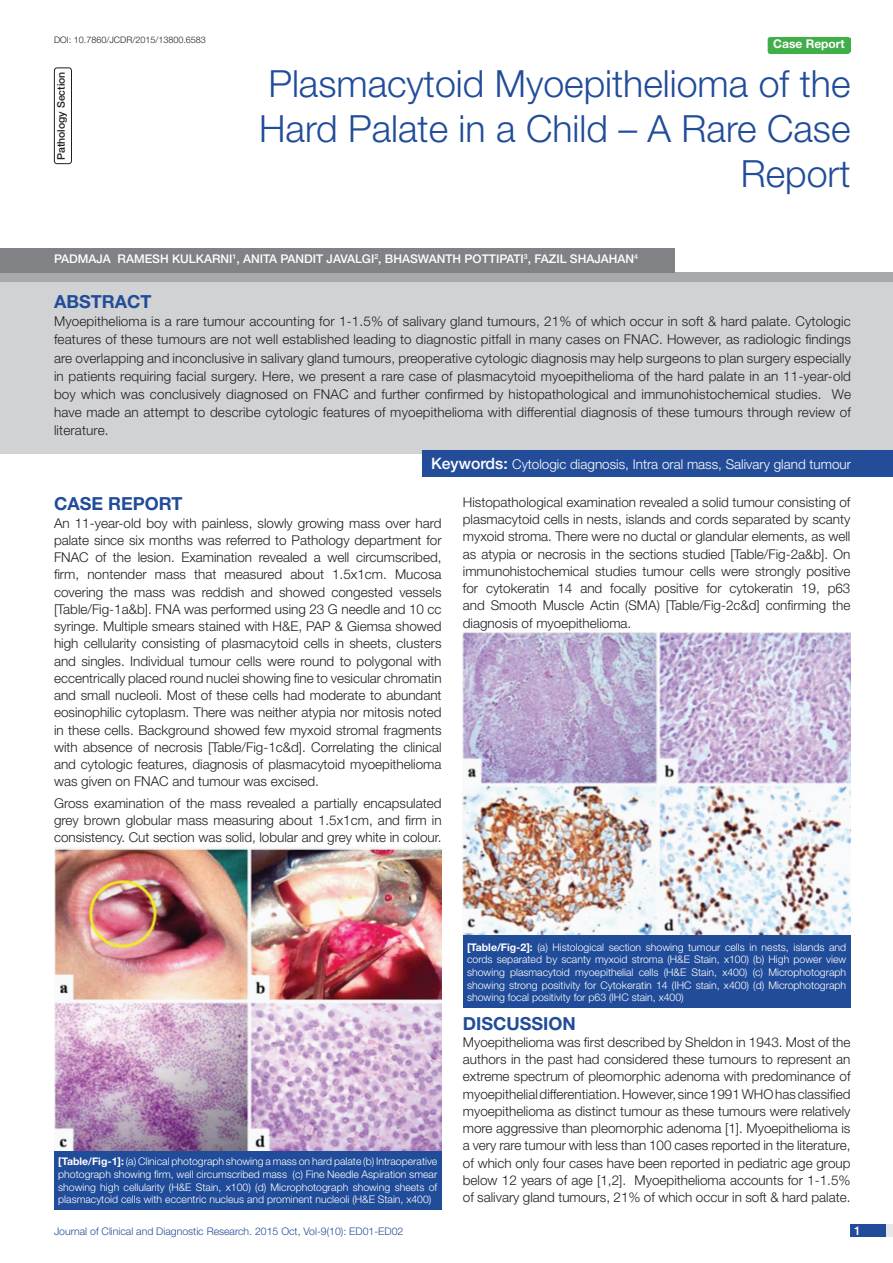
<style>
.page{position:relative;width:893px;height:1263px;background:#fff}
.page>*{position:absolute;margin:0;border:0;box-sizing:border-box;transform-origin:0 0}
.t1{font:300 37.5px/45px "Helvetica Neue";color:#214c99;text-align:right}
.Heading{font:700 18px "Helvetica Neue";color:#214c99}
.Abstract_head{font:700 18px "Helvetica Neue";color:#214c99}
.Body_text{font:300 13.5px/17.2px "Helvetica Neue";color:#231f20;text-align:justify}
.Abstract_Text{font:300 13.5px/18px "Helvetica Neue";letter-spacing:.01em;color:#231f20;text-align:justify}
.t2{font:300 13.5px "Helvetica Neue";color:#fff}
.Author{font:500 12px "Helvetica Neue";color:#fff}
.t3{font:700 12px "Helvetica Neue";color:#fff}
.Table_text{font:300 10.5px/12.6px "Helvetica Neue";color:#fff;text-align:justify}
.t4{font:300 10.5px "Helvetica Neue";color:#214c99}
.t5{font:500 10.5px "Helvetica Neue";color:#231f20}
.DOI{font:300 9px "Helvetica Neue";color:#231f20}
.s1{color:#244d99}
.s2{font-weight:500;font-size:15.75px}
.s3{font-weight:700}
</style>
<div class="page">
<div style="left:850px;top:1224px;width:43px;height:13px;background:#e6e7e9"></div>
<div style="left:850px;top:1224px;width:35px;height:13px;background:#214c99"></div>
<div style="left:768px;top:37px;width:82px;height:17px;background:#40ae49;border-radius:3px"></div>
<div style="left:767px;top:39px;width:83px;height:13px;background:#40ae49"></div>
<div style="left:0;top:272px;width:893px;height:12px;background:#a8a9ad"></div>
<div style="left:0;top:249px;width:674px;height:24px;background:#808285"></div>
<div style="left:54px;top:68px;width:18px;height:96px;border:1px solid #231f20;border-radius:3px"></div>
<div style="left:0;top:282px;width:893px;height:171px;background:#d1d2d4"></div>
<div style="left:423px;top:450px;width:470px;height:27px;background:#244d99"></div>
<img style="left:54px;top:847px;width:388px;height:304px">
<div style="left:54px;top:1151px;width:388px;height:58px;background:#214c99"></div>
<img style="left:463px;top:632px;width:387px;height:303px">
<div style="left:463px;top:935px;width:387px;height:73px;background:#214c99"></div>
<p class="DOI" style="left:54px;top:35px;width:153px">DOI: 10.7860/JCDR/2015/13800.6583</p>
<p class="t3" style="left:773px;top:37px;width:73px">Case Report</p>
<p class="t5" style="left:55px;top:160px;width:90px;rotate:-90deg">PATHOLOGY SECTION</p>
<p class="t1" style="left:259px;top:60px;width:593px">Plasmacytoid Myoepithelioma of the<br>Hard Palate in a Child – A Rare Case<br>Report</p>
<p class="Author" style="left:54px;top:252px;width:586px">PADMAJA RAMESH KULKARNI<sup>1</sup>, ANITA PANDIT JAVALGI<sup>2</sup>, BHASWANTH POTTIPATI<sup>3</sup>, FAZIL SHAJAHAN<sup>4</sup></p>
<p class="Abstract_head" style="left:54px;top:291px;width:99px">ABST<span class="s1">RAC</span>T</p>
<p class="Abstract_Text" style="left:54px;top:312px;width:798px">Myoepithelioma is a rare tumour accounting for 1-1.5% of salivary gland tumours, 21% of which occur in soft &amp; hard palate. Cytologic features of these tumours are not well established leading to diagnostic pitfall in many cases on FNAC. However, as radiologic findings are overlapping and inconclusive in salivary gland tumours, preoperative cytologic diagnosis may help surgeons to plan surgery especially in patients requiring facial surgery. Here, we present a rare case of plasmacytoid myoepithelioma of the hard palate in an 11-year-old boy which was conclusively diagnosed on FNAC and further confirmed by histopathological and immunohistochemical studies. We have made an attempt to describe cytologic features of myoepithelioma with differential diagnosis of these tumours through review of literature.</p>
<p class="t2" style="left:431px;top:456px;width:421px"><span class="s2">KEYWORDS:</span> Cytologic diagnosis, Intra oral mass, Salivary gland tumour</p>
<p class="Heading" style="left:54px;top:493px;width:130px">CASE REPORT</p>
<p class="Body_text" style="left:54px;top:514px;width:389px">An 11-year-old boy with painless, slowly growing mass over hard palate since six months was referred to Pathology department for FNAC of the lesion. Examination revealed a well circumscribed, firm, nontender mass that measured about 1.5x1cm. Mucosa covering the mass was reddish and showed congested vessels [Table/Fig-1a&amp;b]. FNA was performed using 23 G needle and 10 cc syringe. Multiple smears stained with H&amp;E, PAP &amp; Giemsa showed high cellularity consisting of plasmacytoid cells in sheets, clusters and singles. Individual tumour cells were round to polygonal with eccentrically placed round nuclei showing fine to vesicular chromatin and small nucleoli. Most of these cells had moderate to abundant eosinophilic cytoplasm. There was neither atypia nor mitosis noted in these cells. Background showed few myxoid stromal fragments with absence of necrosis [Table/Fig-1c&amp;d]. Correlating the clinical and cytologic features, diagnosis of plasmacytoid myoepithelioma was given on FNAC and tumour was excised.</p>
<p class="Body_text" style="left:54px;top:794px;width:389px">Gross examination of the mass revealed a partially encapsulated grey brown globular mass measuring about 1.5x1cm, and firm in consistency. Cut section was solid, lobular and grey white in colour.</p>
<p class="Body_text" style="left:463px;top:493px;width:389px">Histopathological examination revealed a solid tumour consisting of plasmacytoid cells in nests, islands and cords separated by scanty myxoid stroma. There were no ductal or glandular elements, as well as atypia or necrosis in the sections studied [Table/Fig-2a&amp;b]. On immunohistochemical studies tumour cells were strongly positive for cytokeratin 14 and focally positive for cytokeratin 19, p63 and Smooth Muscle Actin (SMA) [Table/Fig-2c&amp;d] confirming the diagnosis of myoepithelioma.</p>
<p class="Table_text" style="left:58px;top:1155px;width:381px"><span class="s3">[Table/Fig-1]:</span> (a) Clinical photograph showing a mass on hard palate (b) Intraoperative photograph showing firm, well circumscribed mass (c) Fine Needle Aspiration smear showing high cellularity (H&amp;E Stain, x100) (d) Microphotograph showing sheets of plasmacytoid cells with eccentric nucleus and prominent nucleoli (H&amp;E Stain, x400)</p>
<p class="Table_text" style="left:467px;top:940px;width:381px"><span class="s3">[Table/Fig-2]:</span> (a) Histological section showing tumour cells in nests, islands and cords separated by scanty myxoid stroma (H&amp;E Stain, x100) (b) High power view showing plasmacytoid myoepithelial cells (H&amp;E Stain, x400) (c) Microphotograph showing strong positivity for Cytokeratin 14 (IHC stain, x400) (d) Microphotograph showing focal positivity for p63 (IHC stain, x400)</p>
<p class="Heading" style="left:463px;top:1012px;width:115px">DISCUSSION</p>
<p class="Body_text" style="left:463px;top:1033px;width:389px">Myoepithelioma was first described by Sheldon in 1943. Most of the authors in the past had considered these tumours to represent an extreme spectrum of pleomorphic adenoma with predominance of myoepithelial differentiation. However, since 1991 WHO has classified myoepithelioma as distinct tumour as these tumours were relatively more aggressive than pleomorphic adenoma [1]. Myoepithelioma is a very rare tumour with less than 100 cases reported in the literature, of which only four cases have been reported in pediatric age group below 12 years of age [1,2]. Myoepithelioma accounts for 1-1.5% of salivary gland tumours, 21% of which occur in soft &amp; hard palate.</p>
<p class="t4" style="left:54px;top:1225px;width:351px">Journal of Clinical and Diagnostic Research. 2015 Oct, Vol-9(10): ED01-ED02</p>
<p class="Author" style="left:854px;top:1223px;width:8px">1</p>
</div>
